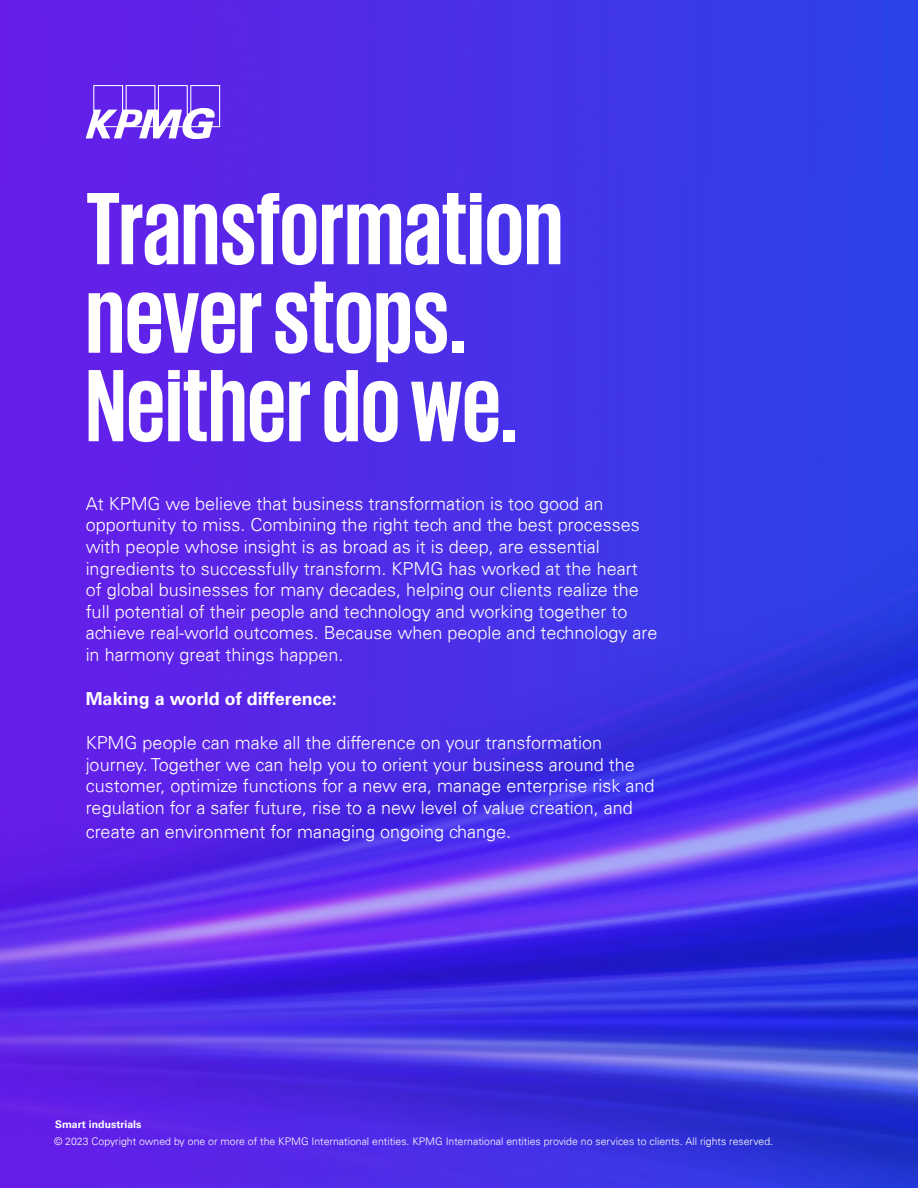
<style>
.page{position:relative;width:918px;height:1188px;background:#fff}
.page>*{position:absolute;margin:0;border:0;box-sizing:border-box;transform-origin:0 0}
.t1{font:700 105px/88.5px "KPMG";color:#fff}
.t2{font:300 18px/21.6px "Univers 45";color:#fff}
.t3{font:700 18px "Univers";color:#fff}
.t4{font:300 10.5px "Univers 45";color:#fff}
.t5{font:700 10.5px "Univers";color:#fff}
</style>
<div class="page">
<img style="left:0;top:0;width:918px;height:179px">
<img style="left:0;top:179px;width:918px;height:1009px">
<svg style="left:86px;top:85px;width:134px;height:54px"></svg>
<h1 class="t1" style="left:86px;top:181px;width:479px">Transformation never stops.<br>Neither do we.</h1>
<p class="t2" style="left:86px;top:493px;width:573px">At KPMG we believe that business transformation is too good an opportunity to miss. Combining the right tech and the best processes with people whose insight is as broad as it is deep, are essential ingredients to successfully transform. KPMG has worked at the heart of global businesses for many decades, helping our clients realize the full potential of their people and technology and working together to achieve real-world outcomes. Because when people and technology are in harmony great things happen.</p>
<p class="t3" style="left:86px;top:688px;width:253px">Making a world of difference:</p>
<p class="t2" style="left:86px;top:732px;width:570px">KPMG people can make all the difference on your transformation journey. Together we can help you to orient your business around the customer, optimize functions for a new era, manage enterprise risk and regulation for a safer future, rise to a new level of value creation, and</p>
<p class="t2" style="left:86px;top:821px;width:427px">create an environment for managing ongoing change.</p>
<p class="t5" style="left:55px;top:1118px;width:88px">Smart industrials</p>
<p class="t4" style="left:54px;top:1135px;width:721px">© 2023 Copyright owned by one or more of the KPMG International entities. KPMG International entities provide no services to clients. All rights reserved.</p>
</div>
